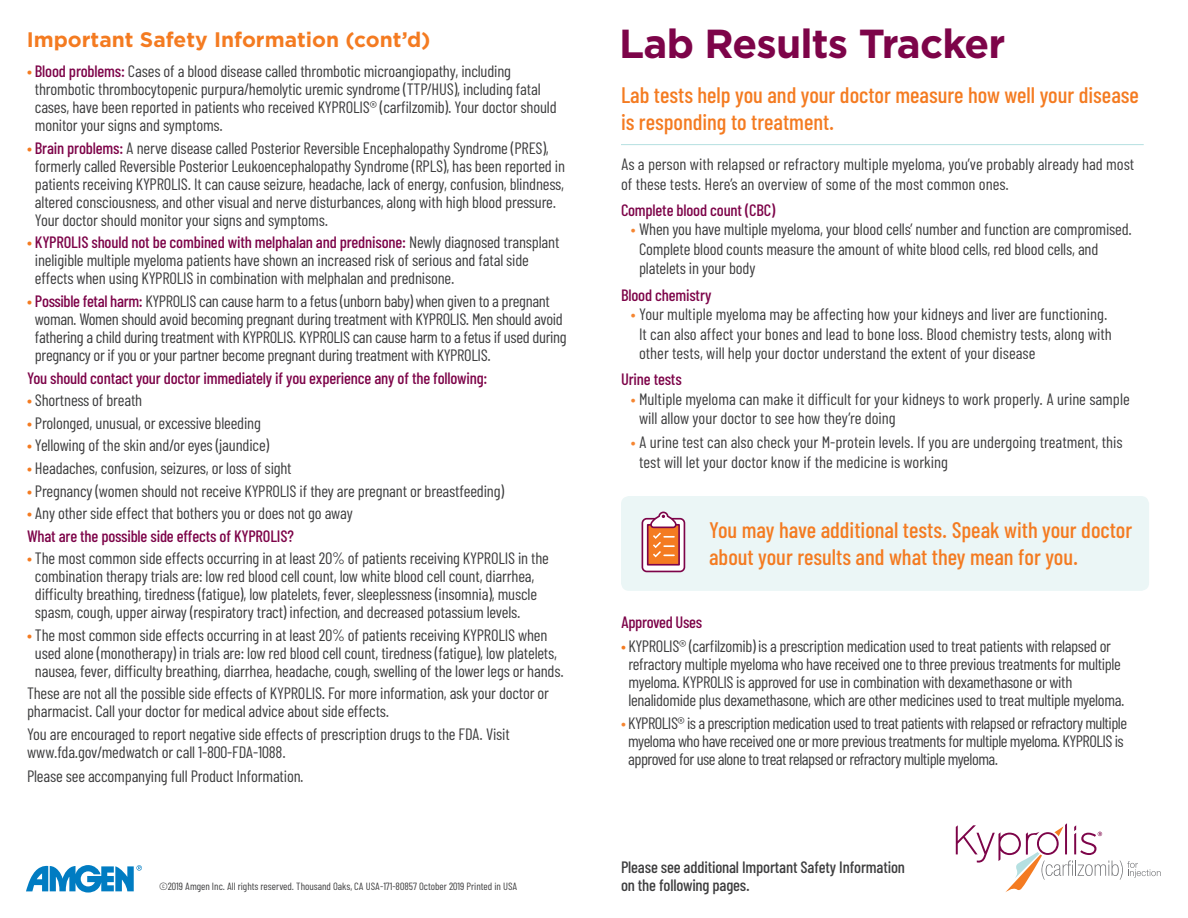
<style>
.page{position:relative;width:1188px;height:918px;background:#fff}
.page>*{position:absolute;margin:0;border:0;box-sizing:border-box;transform-origin:0 0}
.t1{font:700 40.5px "Gotham";letter-spacing:-.02em;color:#7d0449}
.univers_body{font:500 22.5px/27px "Barlow Condensed";color:#f47b21}
.univers_body-2{font:700 21px "Gotham";color:#f47b21}
.univers_body-3{font:16.5px/18px "Barlow Condensed";letter-spacing:-.01em;color:#3e3e3f}
.univers_body-4{font:16.5px/18px "Barlow Condensed";letter-spacing:-.03em;color:#3e3e3f}
.univers_body-5{font:500 16.5px "Barlow Condensed";letter-spacing:-.01em;color:#7d0449}
.univers_body-6{font:500 16.5px/18px "Barlow Condensed";letter-spacing:-.01em;color:#3e3e3f}
.univers_body-7{font:10.5px "Barlow Condensed";color:#3e3e3f}
.s1{font-weight:500;color:#f47b21}
.s2{font-weight:500;color:#7d0449}
.s3{color:#f58632}
.s4{color:#f47b21}
</style>
<div class="page">
<hr style="left:621px;top:144px;width:523px;height:1px;background:#b5e0e1">
<svg style="left:26px;top:865px;width:116px;height:28px"></svg>
<div style="left:621px;top:496px;width:528px;height:95px;background:#ebf6f6;border-radius:8px"></div>
<div style="left:642px;top:519px;width:42px;height:52px;background:#fff;border-radius:4px"></div>
<div style="left:642px;top:518px;width:43px;height:54px;border:2px solid #7d0449;border-radius:4px"></div>
<div style="left:648px;top:525px;width:31px;height:40px;background:#f47b21"></div>
<div style="left:647px;top:524px;width:33px;height:42px;border:2px solid #7d0449"></div>
<svg style="left:650px;top:512px;width:27px;height:45px"></svg>
<svg style="left:956px;top:823px;width:205px;height:69px"></svg>
<p class="univers_body-2" style="left:27px;top:26px;width:405px">Important Safety Information (cont’d)</p>
<p class="univers_body-3" style="left:35px;top:62px;width:523px;text-indent:-8px"><span class="s1">•</span> <span class="s2">Blood problems:</span> Cases of a blood disease called thrombotic microangiopathy, including thrombotic thrombocytopenic purpura/hemolytic uremic syndrome (TTP/HUS), including fatal cases, have been reported in patients who received KYPROLIS® (carfilzomib). Your doctor should monitor your signs and symptoms.</p>
<p class="univers_body-3" style="left:35px;top:138px;width:532px;text-indent:-8px"><span class="s1">•</span> <span class="s2">Brain problems:</span> A nerve disease called Posterior Reversible Encephalopathy Syndrome (PRES), formerly called Reversible Posterior Leukoencephalopathy Syndrome (RPLS), has been reported in patients receiving KYPROLIS. It can cause seizure, headache, lack of energy, confusion, blindness, altered consciousness, and other visual and nerve disturbances, along with high blood pressure.<br>Your doctor should monitor your signs and symptoms.</p>
<p class="univers_body-3" style="left:35px;top:233px;width:526px;text-indent:-8px"><span class="s1">•</span> <span class="s2">KYPROLIS should not be combined with melphalan and prednisone:</span> Newly diagnosed transplant ineligible multiple myeloma patients have shown an increased risk of serious and fatal side effects when using KYPROLIS in combination with melphalan and prednisone.</p>
<p class="univers_body-3" style="left:35px;top:292px;width:533px;text-indent:-8px"><span class="s1">•</span> <span class="s2">Possible fetal harm:</span> KYPROLIS can cause harm to a fetus (unborn baby) when given to a pregnant woman. Women should avoid becoming pregnant during treatment with KYPROLIS. Men should avoid fathering a child during treatment with KYPROLIS. KYPROLIS can cause harm to a fetus if used during pregnancy or if you or your partner become pregnant during treatment with KYPROLIS.</p>
<p class="univers_body-5" style="left:27px;top:367px;width:462px">You should contact your doctor immediately if you experience any of the following:</p>
<p class="univers_body-3" style="left:27px;top:391px;width:117px"><span class="s1">•</span> Shortness of breath</p>
<p class="univers_body-3" style="left:27px;top:413px;width:235px"><span class="s1">•</span> Prolonged, unusual, or excessive bleeding</p>
<p class="univers_body-3" style="left:27px;top:436px;width:244px"><span class="s1">•</span> Yellowing of the skin and/or eyes (jaundice)</p>
<p class="univers_body-3" style="left:27px;top:459px;width:266px"><span class="s1">•</span> Headaches, confusion, seizures, or loss of sight</p>
<p class="univers_body-3" style="left:27px;top:481px;width:479px"><span class="s1">•</span> Pregnancy (women should not receive KYPROLIS if they are pregnant or breastfeeding)</p>
<p class="univers_body-3" style="left:27px;top:504px;width:327px"><span class="s1">•</span> Any other side effect that bothers you or does not go away</p>
<p class="univers_body-5" style="left:27px;top:526px;width:268px">What are the possible side effects of KYPROLIS?</p>
<p class="univers_body-3" style="left:35px;top:549px;width:516px;text-indent:-8px"><span class="s1">•</span> The most common side effects occurring in at least 20% of patients receiving KYPROLIS in the combination therapy trials are: low red blood cell count, low white blood cell count, diarrhea, difficulty breathing, tiredness (fatigue), low platelets, fever, sleeplessness (insomnia), muscle spasm, cough, upper airway (respiratory tract) infection, and decreased potassium levels.</p>
<p class="univers_body-3" style="left:35px;top:626px;width:530px;text-indent:-8px"><span class="s1">•</span> The most common side effects occurring in at least 20% of patients receiving KYPROLIS when used alone (monotherapy) in trials are: low red blood cell count, tiredness (fatigue), low platelets, nausea, fever, difficulty breathing, diarrhea, headache, cough, swelling of the lower legs or hands.</p>
<p class="univers_body-3" style="left:27px;top:684px;width:524px">These are not all the possible side effects of KYPROLIS. For more information, ask your doctor or pharmacist. Call your doctor for medical advice about side effects.</p>
<p class="univers_body-3" style="left:27px;top:725px;width:484px">You are encouraged to report negative side effects of prescription drugs to the FDA. Visit www.fda.gov/medwatch or call 1-800-FDA-1088.</p>
<p class="univers_body-3" style="left:27px;top:767px;width:278px">Please see accompanying full Product Information.</p>
<p class="univers_body-7" style="left:159px;top:880px;width:360px">©2019 Amgen Inc. All rights reserved. Thousand Oaks, CA USA-171-80857 October 2019 Printed in USA</p>
<p class="t1" style="left:619px;top:17px;width:388px">Lab Results Tracker</p>
<p class="univers_body" style="left:621px;top:81px;width:519px">Lab tests help you and your doctor measure how well your disease is responding to treatment.</p>
<p class="univers_body-3" style="left:621px;top:154px;width:515px;line-height:19.5px">As a person with relapsed or refractory multiple myeloma, you’ve probably already had most of these tests. Here’s an overview of some of the most common ones.</p>
<p class="univers_body-5" style="left:621px;top:200px;width:156px">Complete blood count (CBC)</p>
<p class="univers_body-3" style="left:639px;top:219px;width:494px;line-height:19.5px;text-indent:-8px"><span class="s3">•</span> When you have multiple myeloma, your blood cells’ number and function are compromised.<br>Complete blood counts measure the amount of white blood cells, red blood cells, and platelets in your body</p>
<p class="univers_body-5" style="left:621px;top:284px;width:92px">Blood chemistry</p>
<p class="univers_body-3" style="left:639px;top:304px;width:474px;line-height:19.5px;text-indent:-8px"><span class="s3">•</span> Your multiple myeloma may be affecting how your kidneys and liver are functioning.<br>It can also affect your bones and lead to bone loss. Blood chemistry tests, along with other tests, will help your doctor understand the extent of your disease</p>
<p class="univers_body-5" style="left:621px;top:369px;width:62px">Urine tests</p>
<p class="univers_body-3" style="left:639px;top:389px;width:492px;line-height:19.5px;text-indent:-8px"><span class="s3">•</span> Multiple myeloma can make it difficult for your kidneys to work properly. A urine sample will allow your doctor to see how they’re doing</p>
<p class="univers_body-3" style="left:639px;top:432px;width:485px;line-height:19.5px;text-indent:-8px"><span class="s3">•</span> A urine test can also check your M-protein levels. If you are undergoing treatment, this test will let your doctor know if the medicine is working</p>
<p class="univers_body" style="left:709px;top:516px;width:425px">You may have additional tests. Speak with your doctor about your results and what they mean for you.</p>
<p class="univers_body-5" style="left:621px;top:611px;width:83px">Approved Uses</p>
<p class="univers_body-3" style="left:629px;top:637px;width:498px;text-indent:-8px"><span class="s4">•</span> KYPROLIS® (carfilzomib) is a prescription medication used to treat patients with relapsed or refractory multiple myeloma who have received one to three previous treatments for multiple myeloma. KYPROLIS is approved for use in combination with dexamethasone or with lenalidomide plus dexamethasone, which are other medicines used to treat multiple myeloma.</p>
<p class="univers_body-4" style="left:628px;top:714px;width:500px;text-indent:-7px"><span class="s3">•</span> KYPROLIS® is a prescription medication used to treat patients with relapsed or refractory multiple myeloma who have received one or more previous treatments for multiple myeloma. KYPROLIS is approved for use alone to treat relapsed or refractory multiple myeloma.</p>
<p class="univers_body-6" style="left:621px;top:858px;width:286px">Please see additional Important Safety Information on the following pages.</p>
</div>
